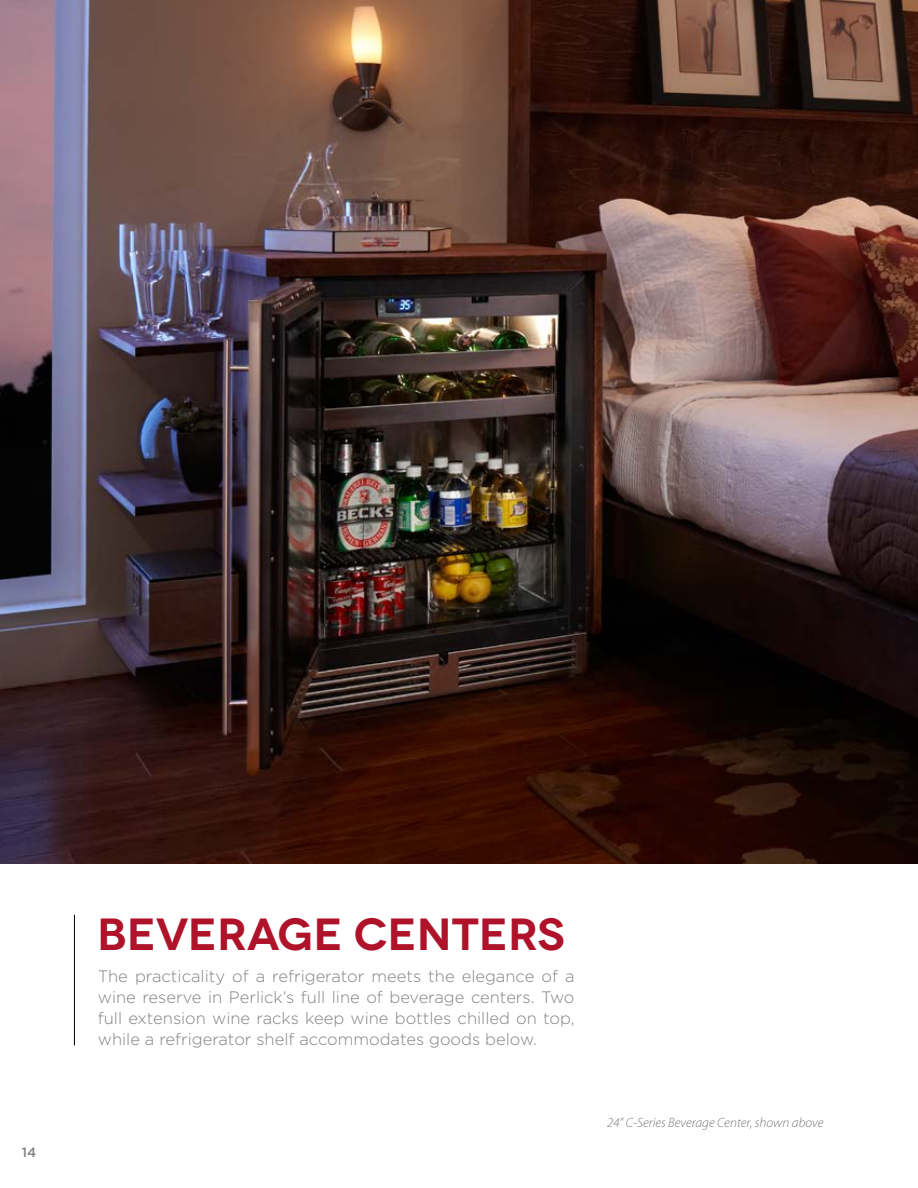
<style>
.page{position:relative;width:918px;height:1188px;background:#fff}
.page>*{position:absolute;margin:0;border:0;box-sizing:border-box;transform-origin:0 0}
.t1{font:600 45px "Novecentowide";color:#ae132a}
.t2{font:300 16.5px/21px "Gotham";color:#808285;text-align:justify}
.t3{font:italic 300 13.5px "Myriad Pro";color:#77787b}
.t4{font:500 13.5px "Gotham";color:#808285}
</style>
<div class="page">
<img style="left:0;top:0;width:918px;height:864px">
<hr style="left:74px;top:915px;width:1px;height:130px;background:#000">
<p class="t4" style="left:22px;top:1143px;width:16px">14</p>
<h1 class="t1" style="left:97px;top:906px;width:469px">BEVERAGE CENTERS</h1>
<p class="t2" style="left:98px;top:965px;width:478px">The practicality of a refrigerator meets the elegance of a wine reserve in Perlick’s full line of beverage centers. Two full extension wine racks keep wine bottles chilled on top, while a refrigerator shelf accommodates goods below.</p>
<p class="t3" style="left:607px;top:1114px;width:218px">24” C-Series Beverage Center, shown above</p>
</div>
